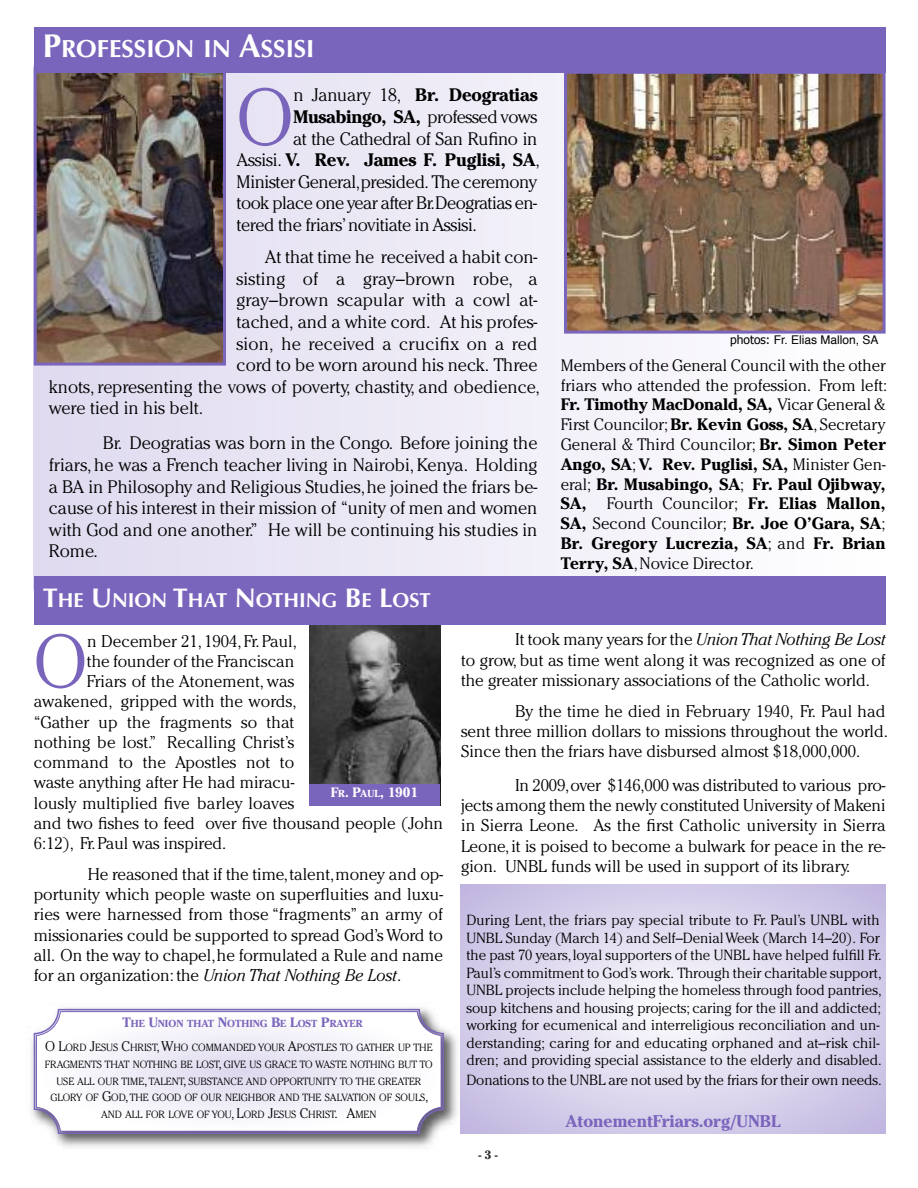
<style>
.page{position:relative;width:918px;height:1188px;background:#fff}
.page>*{position:absolute;margin:0;border:0;box-sizing:border-box;transform-origin:0 0}
.t1{font:300 79.05px "Cheltenham Std";color:#7a65bc}
.t2{font:300 74.1px "Cheltenham Std";color:#7a65bc}
.t3{font:700 24.75px "Optima LT Std";color:#fff}
.t4{font:700 20.25px "Optima LT Std";color:#fff}
.t5{font:300 18px/21.6px "Cheltenham Std";color:#000;text-align:justify}
.t6{font:300 18px "Cheltenham Std";letter-spacing:-.02em;color:#000}
.t7{font:700 18px "Cheltenham Std";letter-spacing:-.01em;color:#000}
.t8{font:300 18px "Cheltenham Std";letter-spacing:-.025em;color:#000}
.t9{font:300 16.8px/20.2px "Cheltenham Std";color:#000;text-align:justify}
.t10{font:700 16.8px "Cheltenham Std";color:#7a65bc}
.t11{font:300 16.5px/19.8px "Cheltenham Std";color:#000;text-align:justify}
.t12{font:300 14.7px/17.5px "Cheltenham Std";color:#000}
.t13{font:700 13.5px "Cheltenham Std";color:#fff}
.t14{font:12px "Helvetica";color:#000}
.t15{font:700 12px "Cheltenham Std";color:#272627}
.t16{font:300 10.35px/16.6px "Cheltenham Std";color:#000;text-align:center}
.t17{font:700 10.2px "Cheltenham Std";color:#7a65bc}
.s1{font-size:33px}
.s2{font-weight:300}
.s3{font-family:"Tahoma"}
.s4{font-weight:700}
.s5{font-size:27px}
.s6{font-style:italic}
.s7{font-size:10.2px}
.s8{font-size:13.5px}
.s9{font-size:13.8px}
</style>
<div class="page">
<div style="left:34px;top:66px;width:852px;height:523px;background:linear-gradient(to right,#ded9ef,#fefefe)"></div>
<div style="left:34px;top:577px;width:852px;height:48px;background:#7a65bc"></div>
<img style="left:309px;top:625px;width:131px;height:181px">
<img style="left:31px;top:1007px;width:432px;height:141px">
<svg style="left:33px;top:1008px;width:412px;height:127px;background:#a098bc"></svg>
<svg style="left:36px;top:1011px;width:406px;height:121px"></svg>
<div style="left:309px;top:784px;width:131px;height:21px;background:#7a65bc"></div>
<svg style="left:460px;top:885px;width:426px;height:248px;background:#dbd6ed"></svg>
<img style="left:568px;top:75px;width:314px;height:255px">
<div style="left:564px;top:71px;width:322px;height:263px;border:3px solid #7a65bc"></div>
<img style="left:38px;top:73px;width:184px;height:289px">
<div style="left:34px;top:68px;width:192px;height:298px;border:3px solid #7a65bc"></div>
<div style="left:34px;top:27px;width:852px;height:46px;background:#7a65bc"></div>
<h3 class="t3" style="left:43px;top:39px;width:273px"><span class="s1">P</span>ROFESSION IN <span class="s1">A</span>SSISI</h3>
<h1 class="t1" style="left:236px;top:86px;width:58px">O</h1>
<p class="t7" style="left:293px;top:89px;width:246px"><span class="s2">n January 18,</span> Br. Deogratias</p>
<p class="t7" style="left:293px;top:110px;width:246px">Musabingo, SA, <span class="s2">professed vows</span></p>
<p class="t6" style="left:293px;top:131px;width:246px">at the Cathedral of San Rufino in</p>
<p class="t7" style="left:236px;top:154px;width:305px"><span class="s2">Assisi.</span> V. Rev. James F. Puglisi, SA<span class="s2">,</span></p>
<p class="t6" style="left:236px;top:175px;width:303px">Minister General,presided. The ceremony</p>
<p class="t8" style="left:236px;top:196px;width:302px">took place one year after Br.Deogratias en-</p>
<p class="t6" style="left:236px;top:218px;width:242px">tered the friars’novitiate in Assisi.</p>
<p class="t5" style="left:265px;top:248px;width:274px">At that time he received a habit con-</p>
<p class="t5" style="left:236px;top:269px;width:303px">sisting of a gray–brown robe, a</p>
<p class="t5" style="left:236px;top:291px;width:303px">gray–brown scapular with a cowl at-</p>
<p class="t5" style="left:236px;top:312px;width:303px">tached, and a white cord. At his profes-</p>
<p class="t5" style="left:236px;top:334px;width:303px">sion, he received a crucifix on a red</p>
<p class="t5" style="left:236px;top:356px;width:303px">cord to be worn around his neck. Three</p>
<p class="t5" style="left:49px;top:377px;width:493px">knots, representing the vows of poverty, chastity, and obedience,</p>
<p class="t5" style="left:49px;top:399px;width:156px">were tied in his belt.</p>
<p class="t5" style="left:49px;top:434px;width:490px;text-indent:54px">Br. Deogratias was born in the Congo. Before joining the friars,he was a French teacher living in Nairobi,Kenya. Holding a BA in Philosophy and Religious Studies,he joined the friars be&shy;cause of his interest in their mission of “unity of men and women with God and one another.” He will be continuing his studies in Rome.</p>
<p class="t14" style="left:730px;top:335px;width:150px"><span class="s3">photos:</span> Fr. Elias Mallon, SA</p>
<p class="t11" style="left:561px;top:356px;width:328px">Members of the General Council with the other friars who attended the profession. From left:<br><span class="s4">Fr. Timothy MacDonald, SA,</span> Vicar General &amp; First Councilor;<span class="s4">Br. Kevin Goss, SA</span>, Secretary General &amp; Third Councilor; <span class="s4">Br. Simon Peter Ango, SA</span>; <span class="s4">V. Rev. Puglisi, SA,</span> Minister Gen&shy;eral; <span class="s4">Br. Musabingo, SA</span>; <span class="s4">Fr. Paul Ojibway, SA,</span> Fourth Councilor; <span class="s4">Fr. Elias Mallon, SA,</span> Second Councilor; <span class="s4">Br. Joe O’Gara, SA</span>; <span class="s4">Br. Gregory Lucrezia, SA</span>; and <span class="s4">Fr. Brian Terry, SA</span>,Novice Director.</p>
<p class="t4" style="left:43px;top:592px;width:390px"><span class="s5">T</span>HE <span class="s5">U</span>NION <span class="s5">T</span>HAT <span class="s5">N</span>OTHING <span class="s5">B</span>E <span class="s5">L</span>OST</p>
<h2 class="t2" style="left:34px;top:632px;width:55px">O</h2>
<p class="t9" style="left:87px;top:632px;width:211px">n December 21, 1904, Fr.Paul,</p>
<p class="t9" style="left:87px;top:652px;width:209px">the founder of the Franciscan</p>
<p class="t9" style="left:87px;top:673px;width:209px">Friars of the Atonement, was</p>
<p class="t9" style="left:34px;top:693px;width:264px">awakened, gripped with the words,</p>
<p class="t9" style="left:34px;top:713px;width:262px">“Gather up the fragments so that</p>
<p class="t9" style="left:34px;top:733px;width:262px">nothing be lost.” Recalling Christ’s</p>
<p class="t9" style="left:34px;top:754px;width:262px">command to the Apostles not to</p>
<p class="t9" style="left:34px;top:774px;width:262px">waste anything after He had miracu-</p>
<p class="t9" style="left:34px;top:794px;width:262px">lously multiplied five barley loaves</p>
<p class="t9" style="left:34px;top:814px;width:411px">and two fishes to feed over five thousand people (John</p>
<p class="t9" style="left:34px;top:835px;width:194px">6:12), Fr.Paul was inspired.</p>
<p class="t9" style="left:34px;top:865px;width:411px;text-indent:54px">He reasoned that if the time,talent,money and op&shy;portunity which people waste on superfluities and luxu&shy;ries were harnessed from those “fragments” an army of missionaries could be supported to spread God’s Word to all. On the way to chapel,he formulated a Rule and name for an organization: the <span class="s6">Union That Nothing Be Lost</span>.</p>
<p class="t13" style="left:331px;top:787px;width:89px">F<span class="s7">R</span>. P<span class="s7">AUL</span>, 1901</p>
<p class="t17" style="left:123px;top:1020px;width:241px"><span class="s8">T</span>HE <span class="s8">U</span>NION THAT <span class="s8">N</span>OTHING <span class="s8">B</span>E <span class="s8">L</span>OST <span class="s8">P</span>RAYER</p>
<p class="t16" style="left:45px;top:1040px;width:389px"><span class="s9">O L</span>ORD <span class="s9">J</span>ESUS <span class="s9">C</span>HRIST<span class="s9">,W</span>HO COMMANDED YOUR <span class="s9">A</span>POSTLES TO GATHER UP THE FRAGMENTS THAT NOTHING BE LOST<span class="s9">,</span> GIVE US GRACE TO WASTE NOTHING BUT TO USE ALL OUR TIME<span class="s9">,</span>TALENT<span class="s9">,</span> SUBSTANCE AND OPPORTUNITY TO THE GREATER GLORY OF <span class="s9">G</span>OD<span class="s9">,</span>THE GOOD OF OUR NEIGHBOR AND THE SALVATION OF SOULS<span class="s9">, </span>AND ALL FOR LOVE OF YOU<span class="s9">, L</span>ORD <span class="s9">J</span>ESUS <span class="s9">C</span>HRIST<span class="s9">. A</span>MEN</p>
<p class="t9" style="left:461px;top:631px;width:426px;text-indent:54px">It took many years for the <span class="s6">UnionThat Nothing Be Lost </span>to grow, but as time went along it was recognized as one of the greater missionary associations of the Catholic world.</p>
<p class="t9" style="left:461px;top:702px;width:428px;text-align:left;text-indent:54px">By the time he died in February 1940, Fr. Paul had sent three million dollars to missions throughout the world.<br>Since then the friars have disbursed almost $18,000,000.</p>
<p class="t9" style="left:461px;top:776px;width:426px;text-indent:54px">In 2009,over $146,000 was distributed to various pro&shy;jects among them the newly constituted University of Makeni in Sierra Leone. As the first Catholic university in Sierra Leone,it is poised to become a bulwark for peace in the re&shy;gion. UNBL funds will be used in support of its library.</p>
<p class="t12" style="left:466px;top:912px;width:417px">During Lent, the friars pay special tribute to Fr. Paul’s UNBL with UNBL Sunday (March 14) and Self–DenialWeek (March 14–20). For the past 70 years,loyal supporters of the UNBL have helped fulfill Fr.<br>Paul’s commitment to God’s work. Through their charitable support, UNBL projects include helping the homeless through food pantries, soup kitchens and housing projects; caring for the ill and addicted; working for ecumenical and interreligious reconciliation and un&shy;derstanding; caring for and educating orphaned and at–risk chil&shy;dren; and providing special assistance to the elderly and disabled.</p>
<p class="t12" style="left:466px;top:1072px;width:417px">Donations to the UNBL are not used by the friars for their own needs.</p>
<p class="t10" style="left:565px;top:1115px;width:217px">AtonementFriars.org/UNBL</p>
<p class="t15" style="left:478px;top:1151px;width:21px">-3-</p>
</div>
